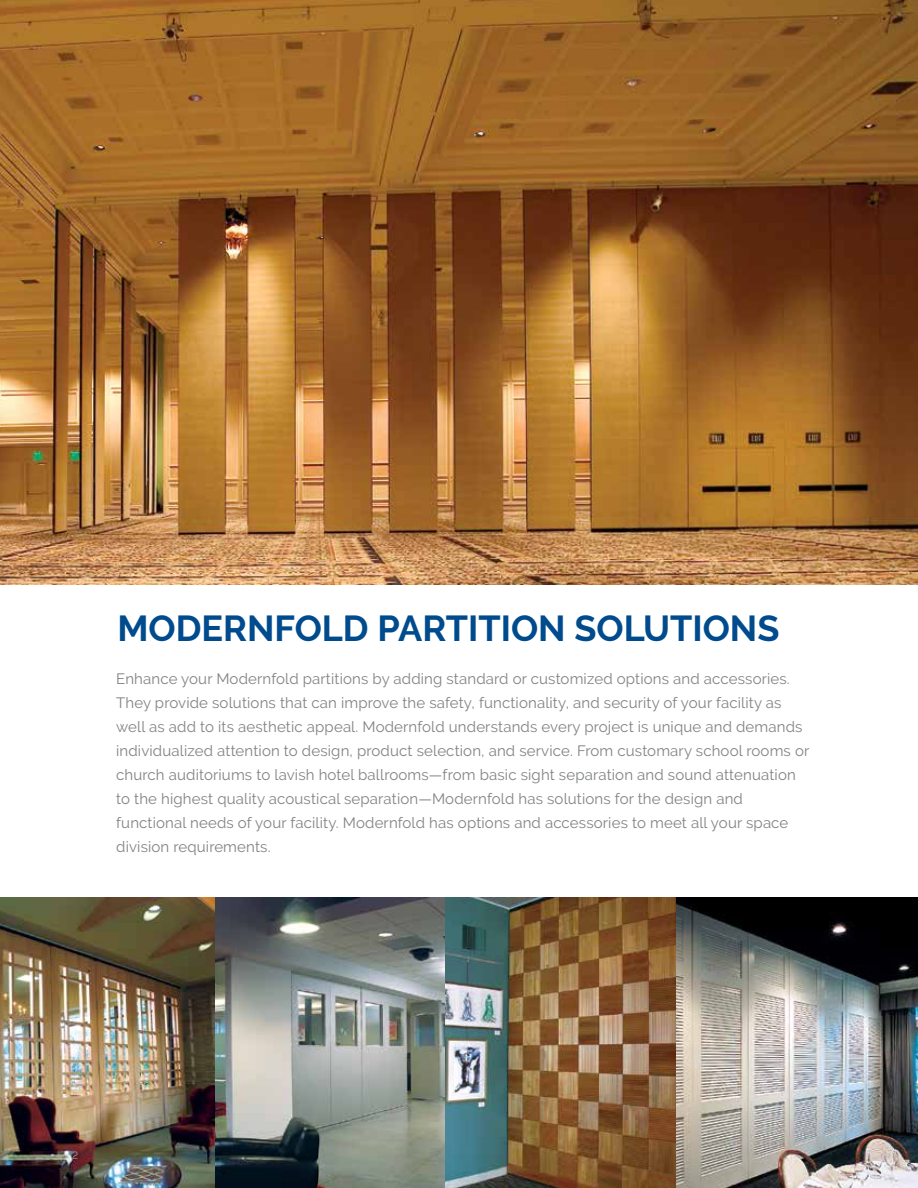
<style>
.page{position:relative;width:918px;height:1188px;background:#fff}
.page>*{position:absolute;margin:0;border:0;box-sizing:border-box;transform-origin:0 0}
.t1{font:700 36px "Raleway";color:#004b8d}
.t2{font:15px/24px "Raleway";letter-spacing:.01em;color:#808285}
.t3{font:10.5px "Raleway";color:#939598}
</style>
<div class="page">
<img style="left:0;top:0;width:918px;height:584px">
<img style="left:0;top:897px;width:918px;height:291px">
<h1 class="t1" style="left:117px;top:608px;width:664px">MODERNFOLD PARTITION SOLUTIONS</h1>
<p class="t2" style="left:116px;top:667px;width:695px">Enhance your Modernfold partitions by adding standard or customized options and accessories.<br>They provide solutions that can improve the safety, functionality, and security of your facility as well as add to its aesthetic appeal. Modernfold understands every project is unique and demands individualized attention to design, product selection, and service. From customary school rooms or church auditoriums to lavish hotel ballrooms—from basic sight separation and sound attenuation to the highest quality acoustical separation—Modernfold has solutions for the design and functional needs of your facility. Modernfold has options and accessories to meet all your space division requirements.</p>
<p class="t3" style="left:72px;top:1149px;width:8px">2</p>
</div>
